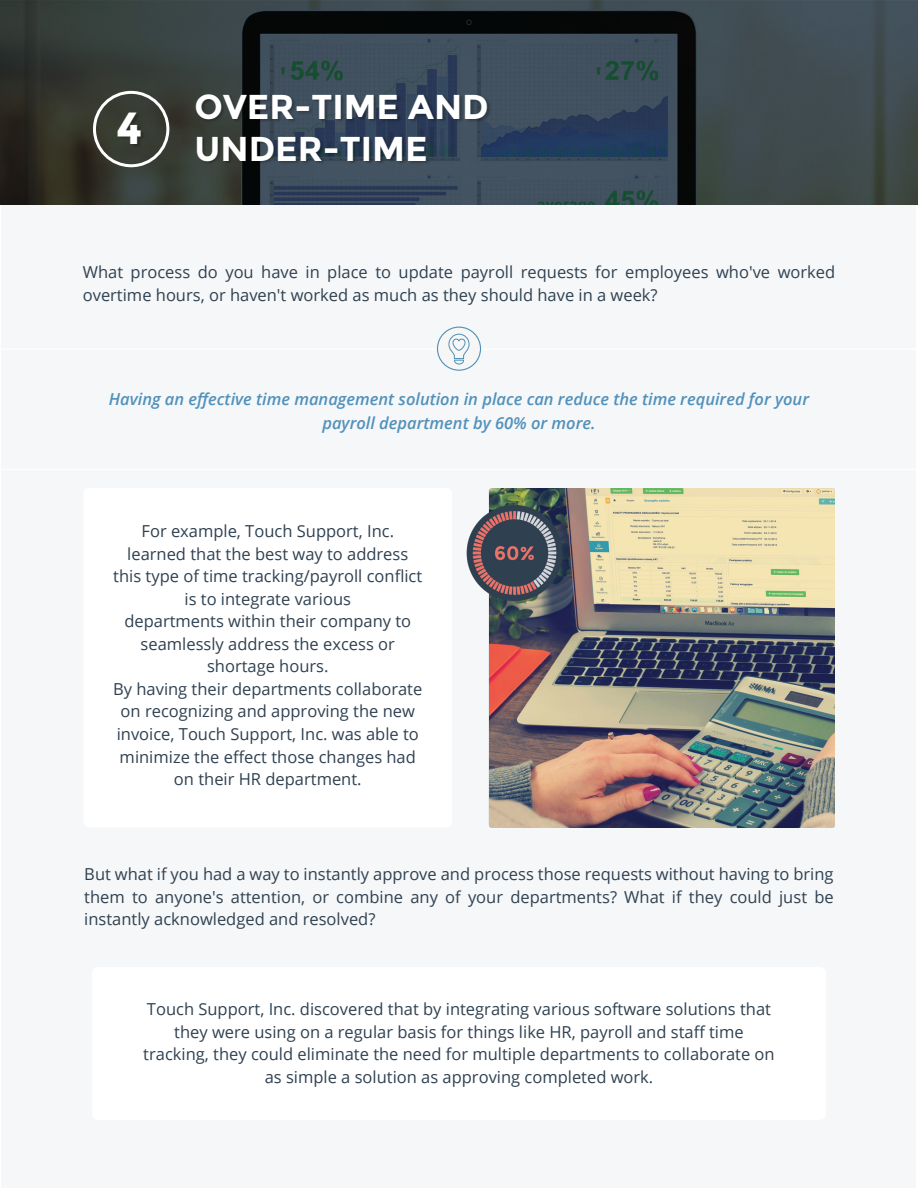
<style>
.page{position:relative;width:918px;height:1188px;background:#fff}
.page>*{position:absolute;margin:0;border:0;box-sizing:border-box;transform-origin:0 0}
.t1{font:700 45px "Montserrat";color:#fff}
.t2{font:700 34.5px/41.4px "Montserrat";color:#fff}
.t3{font:16.5px/22.5px "Open Sans";color:#2f4151;text-align:center}
.t4{font:italic 600 16.5px/24px "Open Sans";color:#5191bc;text-align:center}
</style>
<div class="page">
<div style="left:2px;top:0;width:914px;height:1188px;background:#f6f7f8"></div>
<div style="left:92px;top:967px;width:734px;height:153px;background:#fff;border-radius:5px"></div>
<img style="left:0;top:0;width:918px;height:204px">
<img style="left:194px;top:89px;width:300px;height:86px">
<img style="left:115px;top:105px;width:33px;height:56px">
<div style="left:93px;top:91px;width:76px;height:76px;border:3px solid #fff;border-radius:50%"></div>
<img style="left:466px;top:488px;width:369px;height:339px">
<hr style="left:0;top:349px;width:918px;height:1px;background:#fff">
<hr style="left:0;top:469px;width:918px;height:1px;background:#fff">
<div style="left:84px;top:488px;width:368px;height:340px;background:#fff;border-radius:5px"></div>
<div style="left:437px;top:327px;width:44px;height:43px;background:#f6f6f6;border-radius:50%"></div>
<div style="left:437px;top:327px;width:44px;height:44px;border:1px solid #4e91b7;border-radius:50%"></div>
<svg style="left:448px;top:333px;width:22px;height:32px"></svg>
<h1 class="t1" style="left:116px;top:101px;width:28px">4</h1>
<h2 class="t2" style="left:195px;top:87px;width:296px">OVER-TIME AND<br>UNDER-TIME</h2>
<p class="t3" style="left:83px;top:261px;width:754px;text-align:left">What process do you have in place to update payroll requests for employees who've worked overtime hours, or haven't worked as much as they should have in a week?</p>
<p class="t4" style="left:109px;top:386px;width:702px">Having an effective time management solution in place can reduce the time required for your payroll department by 60% or more.</p>
<p class="t3" style="left:113px;top:520px;width:311px">For example, Touch Support, Inc. learned that the best way to address this type of time tracking/payroll conflict is to integrate various<br>departments within their company to seamlessly address the excess or shortage hours.<br>By having their departments collaborate on recognizing and approving the new invoice, Touch Support, Inc. was able to minimize the effect those changes had on their HR department.</p>
<p class="t3" style="left:84px;top:862px;width:751px;text-align:justify">But what if you had a way to instantly approve and process those requests without having to bring them to anyone's attention, or combine any of your departments? What if they could just be instantly acknowledged and resolved?</p>
<p class="t3" style="left:143px;top:998px;width:633px">Touch Support, Inc. discovered that by integrating various software solutions that they were using on a regular basis for things like HR, payroll and staff time tracking, they could eliminate the need for multiple departments to collaborate on as simple a solution as approving completed work.</p>
</div>
